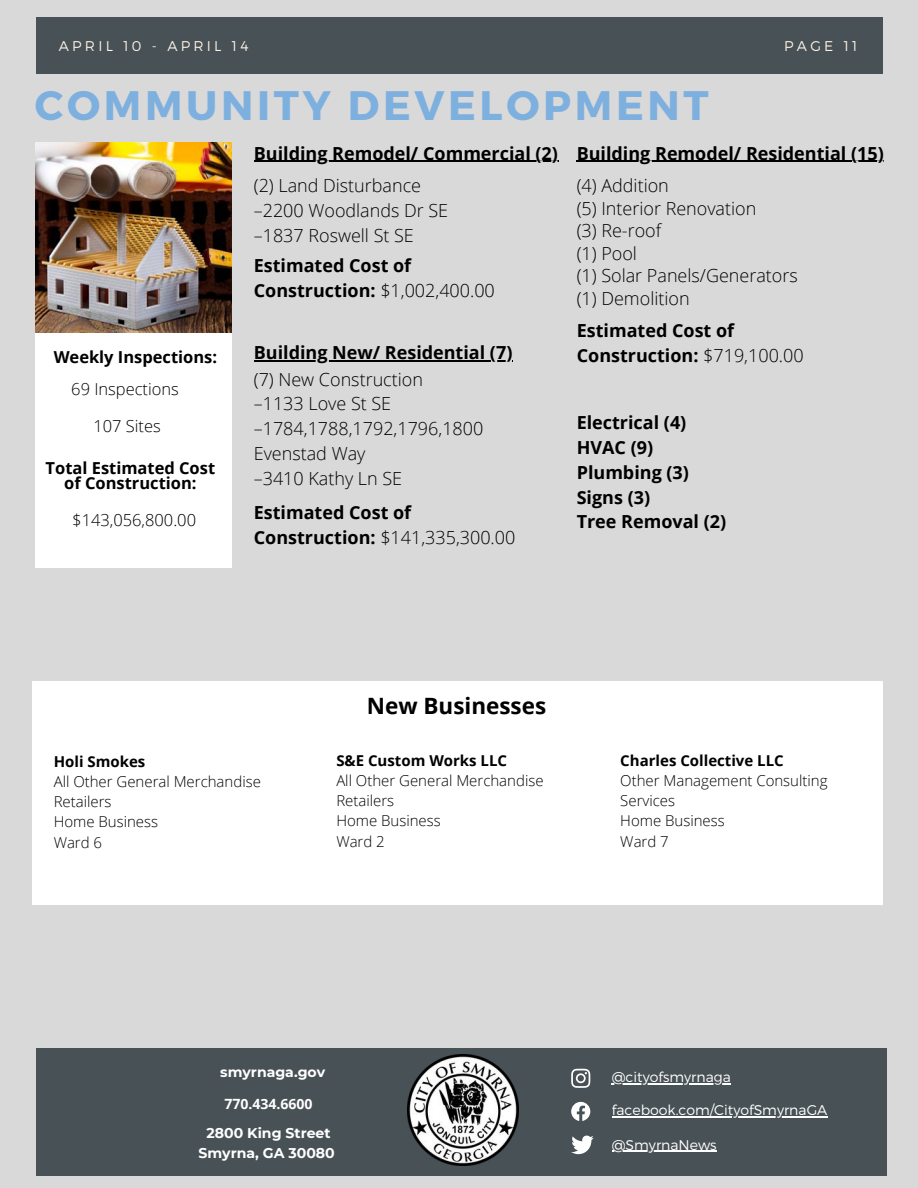
<style>
.page{position:relative;width:918px;height:1188px;background:#d9d9d9}
.page>*{position:absolute;margin:0;border:0;box-sizing:border-box;transform-origin:0 0}
.t1{font:700 41.1px "Montserrat";letter-spacing:.09em;color:#7eb0df}
.t2{font:700 22.5px "Open Sans";color:#000}
.t3{font:700 18px/24.8px "Open Sans";color:#000}
.t4{font:300 18px/24.8px "Open Sans";color:#000}
.t5{font:700 16.5px/14.7px "Open Sans";color:#000;text-align:center}
.t6{font:300 16.5px "Open Sans";color:#000}
.t7{font:300 15px/20.2px "Open Sans";color:#000}
.t8{font:700 15px "Open Sans";color:#000}
.t9{font:300 14.1px "Montserrat";color:#fff}
.t10{font:700 14.1px/20.2px "Montserrat";color:#fff;text-align:center}
.t11{font:300 14.1px "Montserrat";letter-spacing:.23em;color:#fcf2e6}
.t12{font:700 14.1px "Open Sans";color:#fff}
.s1{font-weight:300}
</style>
<div class="page">
<div style="left:36px;top:17px;width:847px;height:56px;background:#485155"></div>
<div style="left:36px;top:1048px;width:851px;height:127px;background:#485155"></div>
<img style="left:407px;top:1054px;width:111px;height:112px">
<svg style="left:571px;top:1069px;width:19px;height:19px"></svg>
<svg style="left:571px;top:1102px;width:19px;height:19px"></svg>
<svg style="left:571px;top:1135px;width:23px;height:19px"></svg>
<img style="left:36px;top:142px;width:196px;height:193px">
<div style="left:35px;top:334px;width:196px;height:97px;background:#fff"></div>
<div style="left:35px;top:429px;width:196px;height:138px;background:#fff"></div>
<div style="left:32px;top:682px;width:851px;height:223px;background:#fff"></div>
<hr style="left:612px;top:1116px;width:215px;height:2px;background:#fff">
<hr style="left:612px;top:1083px;width:119px;height:1px;background:#fff">
<hr style="left:612px;top:1151px;width:105px;height:1px;background:#fff">
<hr style="left:577px;top:161px;width:307px;height:1px;background:#000">
<hr style="left:254px;top:161px;width:304px;height:1px;background:#000">
<hr style="left:254px;top:360px;width:259px;height:2px;background:#000">
<p class="t11" style="left:59px;top:36px;width:191px">APRIL 10 - APRIL 14</p>
<p class="t11" style="left:784px;top:36px;width:75px">PAGE 11</p>
<h1 class="t1" style="left:35px;top:79px;width:675px">COMMUNITY DEVELOPMENT</h1>
<p class="t5" style="left:54px;top:349px;width:165px">Weekly Inspections:</p>
<p class="t6" style="left:71px;top:378px;width:109px">69 Inspections</p>
<p class="t6" style="left:93px;top:415px;width:69px">107 Sites</p>
<p class="t5" style="left:46px;top:460px;width:171px">Total Estimated Cost of Construction:</p>
<p class="t6" style="left:72px;top:509px;width:125px">$143,056,800.00</p>
<p class="t3" style="left:254px;top:140px;width:306px">Building Remodel/ Commercial (2)</p>
<p class="t4" style="left:254px;top:173px;width:196px">(2) Land Disturbance –2200 Woodlands Dr SE –1837 Roswell St SE</p>
<p class="t3" style="left:254px;top:252px;width:243px">Estimated Cost of<br>Construction: <span class="s1">$1,002,400.00</span></p>
<p class="t3" style="left:254px;top:340px;width:260px">Building New/ Residential (7)</p>
<p class="t4" style="left:254px;top:366px;width:231px">(7) New Construction<br>–1133 Love St SE –1784,1788,1792,1796,1800<br>Evenstad Way<br>–3410 Kathy Ln SE</p>
<p class="t3" style="left:254px;top:500px;width:263px">Estimated Cost of<br>Construction: <span class="s1">$141,335,300.00</span></p>
<p class="t3" style="left:577px;top:140px;width:309px">Building Remodel/ Residential (15)</p>
<p class="t4" style="left:577px;top:174px;width:223px;line-height:22.5px">(4) Addition<br>(5) Interior Renovation<br>(3) Re-roof<br>(1) Pool<br>(1) Solar Panels/Generators (1) Demolition</p>
<p class="t3" style="left:577px;top:317px;width:229px">Estimated Cost of<br>Construction: <span class="s1">$719,100.00</span></p>
<p class="t3" style="left:577px;top:410px;width:151px">Electrical (4)<br>HVAC (9)<br>Plumbing (3)<br>Signs (3)<br>Tree Removal (2)</p>
<p class="t8" style="left:54px;top:751px;width:93px">Holi Smokes</p>
<p class="t7" style="left:54px;top:771px;width:209px">All Other General Merchandise<br>Retailers<br>Home Business<br>Ward 6</p>
<p class="t2" style="left:367px;top:690px;width:181px">New Businesses</p>
<p class="t8" style="left:336px;top:750px;width:172px">S&amp;E Custom Works LLC</p>
<p class="t7" style="left:336px;top:770px;width:209px">All Other General Merchandise<br>Retailers<br>Home Business<br>Ward 2</p>
<p class="t8" style="left:620px;top:750px;width:165px">Charles Collective LLC</p>
<p class="t7" style="left:620px;top:770px;width:209px">Other Management Consulting<br>Services<br>Home Business<br>Ward 7</p>
<p class="t10" style="left:220px;top:1062px;width:106px">smyrnaga.gov</p>
<p class="t12" style="left:224px;top:1093px;width:90px">770.434.6600</p>
<p class="t10" style="left:198px;top:1123px;width:138px">2800 King Street<br>Smyrna, GA 30080</p>
<p class="t9" style="left:612px;top:1068px;width:121px">@cityofsmyrnaga</p>
<p class="t9" style="left:612px;top:1101px;width:217px">facebook.com/CityofSmyrnaGA</p>
<p class="t9" style="left:612px;top:1135px;width:106px">@SmyrnaNews</p>
</div>
